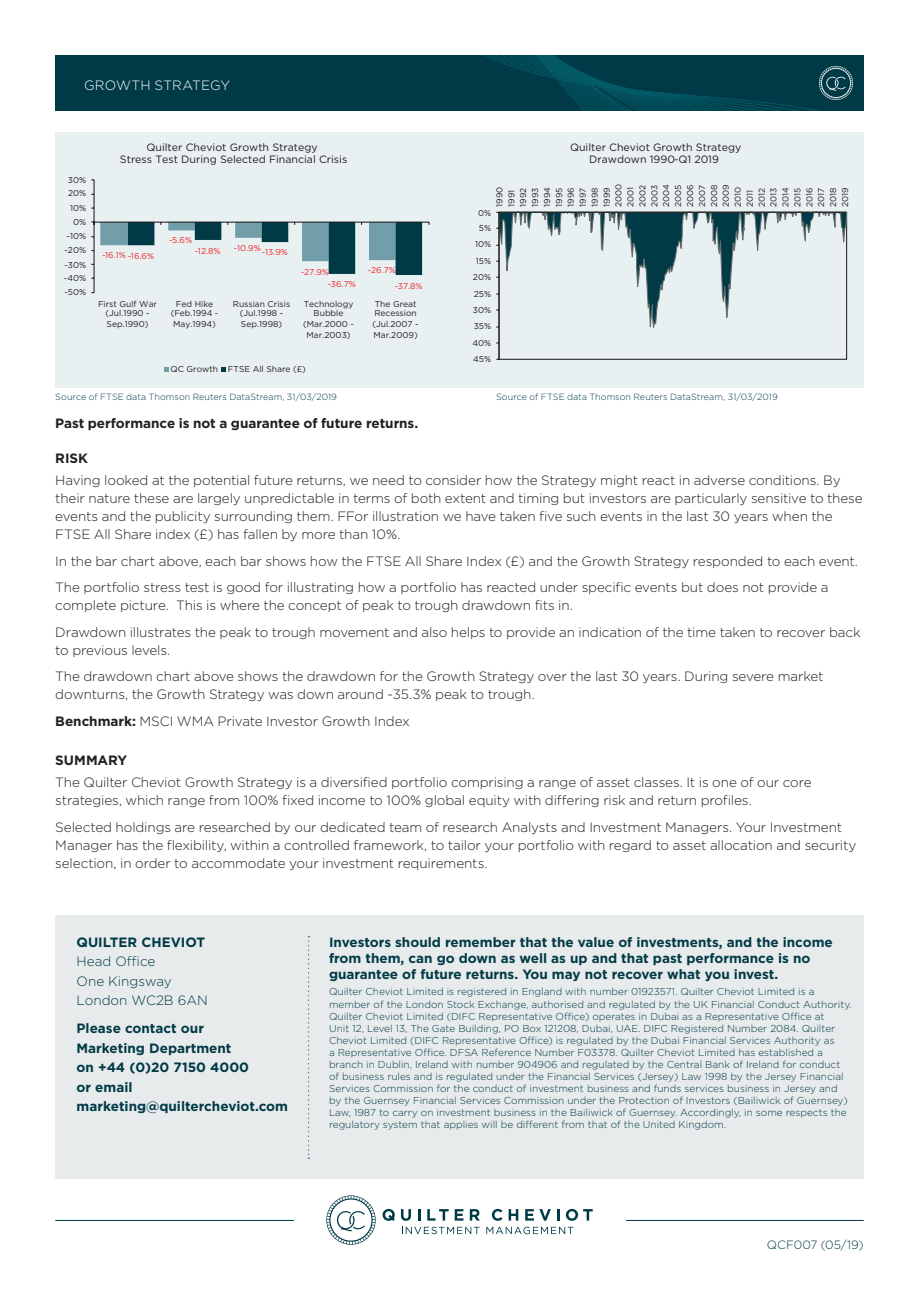
<style>
.page{position:relative;width:919px;height:1289px;background:#fff}
.page>*{position:absolute;margin:0;border:0;box-sizing:border-box;transform-origin:0 0}
.t1{font:300 13.5px/18px "Gotham";letter-spacing:-.01em;color:#231f20}
.t2{font:700 13.5px/19.5px "Gotham";color:#003a47}
.t3{font:700 13.5px "Gotham";letter-spacing:-.005em;color:#231f20}
.t4{font:300 13.5px/19.5px "Gotham";color:#003a47}
.t5{font:300 13.5px "Gotham HTF";letter-spacing:.01em;color:#fff}
.t6{font:300 12px "Gotham HTF";letter-spacing:.005em;color:#003a47}
.t7{font:10.65px/12.8px "Gotham";color:#231f20;text-align:center}
.t8{font:300 10.05px/12px "Gotham";color:#003a47}
.t9{font:300 9px "Gotham";letter-spacing:.005em;color:#003a47}
.t10{font:8.55px/11.9px "Gotham";color:#231f20;text-align:center}
.t11{font:8.55px "Gotham";color:#ec2a2d}
.s1{font-weight:700}
</style>
<div class="page">
<hr style="left:55px;top:1219px;width:808px;height:1px;background:#003a47">
<div style="left:294px;top:1195px;width:331px;height:49px;background:#fff"></div>
<svg style="left:382px;top:1208px;width:13px;height:12px"></svg>
<svg style="left:401px;top:1209px;width:10px;height:11px"></svg>
<svg style="left:418px;top:1209px;width:2px;height:11px"></svg>
<svg style="left:427px;top:1209px;width:21px;height:11px"></svg>
<svg style="left:454px;top:1209px;width:9px;height:11px"></svg>
<svg style="left:470px;top:1209px;width:9px;height:11px"></svg>
<svg style="left:492px;top:1208px;width:10px;height:12px"></svg>
<svg style="left:508px;top:1209px;width:10px;height:11px"></svg>
<svg style="left:525px;top:1209px;width:26px;height:11px"></svg>
<svg style="left:557px;top:1209px;width:2px;height:11px"></svg>
<svg style="left:566px;top:1208px;width:26px;height:12px"></svg>
<svg style="left:402px;top:1226px;width:77px;height:8px"></svg>
<svg style="left:486px;top:1226px;width:87px;height:8px"></svg>
<svg style="left:326px;top:1195px;width:50px;height:49px"></svg>
<svg style="left:55px;top:55px;width:808px;height:56px;background:#013d4a"></svg>
<div style="left:55px;top:132px;width:808px;height:255px;background:#e9f0f2"></div>
<hr style="left:93px;top:180px;width:2px;height:113px;background:#231f20">
<hr style="left:94px;top:222px;width:335px;height:1px;background:#231f20">
<svg style="left:91px;top:221px;width:331px;height:58px"></svg>
<svg style="left:164px;top:367px;width:5px;height:4px"></svg>
<svg style="left:221px;top:367px;width:5px;height:4px"></svg>
<hr style="left:498px;top:212px;width:1px;height:147px;background:#231f20">
<svg style="left:496px;top:211px;width:350px;height:132px"></svg>
<hr style="left:499px;top:212px;width:347px;height:1px;background:#231f20">
<div style="left:55px;top:914px;width:808px;height:264px;background:#e8ebec"></div>
<svg style="left:308px;top:936px;width:1px;height:222px"></svg>
<p class="t5" style="left:84px;top:79px;width:148px">GROWTH STRATEGY</p>
<p class="t10" style="left:68px;top:174px;width:20px">30%</p>
<p class="t10" style="left:68px;top:188px;width:20px">20%</p>
<p class="t10" style="left:70px;top:203px;width:18px">10%</p>
<p class="t10" style="left:73px;top:216px;width:15px">0%</p>
<p class="t10" style="left:67px;top:230px;width:21px">-10%</p>
<p class="t10" style="left:64px;top:244px;width:23px">-20%</p>
<p class="t10" style="left:64px;top:259px;width:23px">-30%</p>
<p class="t10" style="left:64px;top:273px;width:24px">-40%</p>
<p class="t10" style="left:64px;top:287px;width:23px">-50%</p>
<p class="t7" style="left:120px;top:141px;width:229px">Quilter Cheviot Growth Strategy<br>Stress Test During Selected Financial Crisis</p>
<p class="t11" style="left:102px;top:251px;width:25px">-16.1%</p>
<p class="t11" style="left:128px;top:252px;width:28px">-16.6%</p>
<p class="t11" style="left:169px;top:236px;width:25px">-5.6%</p>
<p class="t11" style="left:234px;top:244px;width:28px">-10.9%</p>
<p class="t11" style="left:195px;top:247px;width:27px">-12.8%</p>
<p class="t11" style="left:262px;top:248px;width:28px">-13.9%</p>
<p class="t11" style="left:301px;top:268px;width:29px">-27.9%</p>
<p class="t11" style="left:368px;top:266px;width:29px">-26.7%</p>
<p class="t11" style="left:328px;top:280px;width:30px">-36.7%</p>
<p class="t11" style="left:395px;top:282px;width:29px">-37.8%</p>
<p class="t10" style="left:98px;top:299px;width:60px;line-height:9.6px">First Gulf War (Jul.1990 -</p>
<p class="t10" style="left:107px;top:318px;width:43px">Sep.1990)</p>
<p class="t10" style="left:171px;top:299px;width:49px;line-height:9.6px">Fed Hike (Feb.1994 -</p>
<p class="t10" style="left:173px;top:318px;width:44px">May.1994)</p>
<p class="t10" style="left:233px;top:299px;width:59px;line-height:9.6px">Russian Crisis (Jul.1998 -</p>
<p class="t10" style="left:241px;top:318px;width:43px">Sep.1998)</p>
<p class="t10" style="left:304px;top:299px;width:51px;line-height:9.6px">Technology<br>Bubble</p>
<p class="t10" style="left:303px;top:319px;width:52px;line-height:10.6px">(Mar.2000 -<br>Mar.2003)</p>
<p class="t10" style="left:374px;top:299px;width:44px;line-height:9.6px;text-align:left">The Great<br>Recession</p>
<p class="t10" style="left:372px;top:319px;width:48px;line-height:10.6px;text-align:left">(Jul.2007 -<br>Mar.2009)</p>
<p class="t10" style="left:170px;top:363px;width:137px">QC Growth FTSE All Share (£)</p>
<p class="t7" style="left:570px;top:141px;width:173px">Quilter Cheviot Growth Strategy<br>Drawdown 1990-Q1 2019</p>
<p class="t10" style="left:494px;top:207px;width:25px;text-align:left;rotate:-90deg">1990<br>1991<br>1992<br>1993<br>1994<br>1995<br>1996<br>1997<br>1998<br>1999<br>2000<br>2001<br>2002<br>2003<br>2004<br>2005<br>2006<br>2007<br>2008<br>2009<br>2010<br>2011<br>2012<br>2013<br>2014<br>2015<br>2016<br>2017<br>2018<br>2019</p>
<p class="t10" style="left:475px;top:205px;width:18px;line-height:15.9px">0%<br>5%<br>10%</p>
<p class="t10" style="left:473px;top:254px;width:20px;line-height:15.9px">15%<br>20%</p>
<p class="t10" style="left:473px;top:287px;width:20px;line-height:15.9px;text-align:justify">25% 30% 35%</p>
<p class="t10" style="left:472px;top:335px;width:20px;line-height:15.9px;text-align:left">40%<br>45%</p>
<p class="t9" style="left:55px;top:392px;width:283px">Source of FTSE data Thomson Reuters DataStream, 31/03/2019</p>
<p class="t9" style="left:496px;top:392px;width:283px">Source of FTSE data Thomson Reuters DataStream, 31/03/2019</p>
<p class="t3" style="left:55px;top:417px;width:364px">Past performance is not a guarantee of future returns.</p>
<p class="t3" style="left:55px;top:452px;width:34px">RISK</p>
<p class="t1" style="left:55px;top:472px;width:808px">Having looked at the potential future returns, we need to consider how the Strategy might react in adverse conditions. By their nature these are largely unpredictable in terms of both extent and timing but investors are particularly sensitive to these events and the publicity surrounding them. FFor illustration we have taken five such events in the last 30 years when the FTSE All Share index (£) has fallen by more than 10%.</p>
<p class="t1" style="left:55px;top:548px;width:804px;line-height:26.5px">In the bar chart above, each bar shows how the FTSE All Share Index (£) and the Growth Strategy responded to each event.<br>The portfolio stress test is good for illustrating how a portfolio has reacted under specific events but does not provide a</p>
<p class="t1" style="left:55px;top:592px;width:806px;line-height:26.5px">complete picture. This is where the concept of peak to trough drawdown fits in.<br>Drawdown illustrates the peak to trough movement and also helps to provide an indication of the time taken to recover back</p>
<p class="t1" style="left:55px;top:637px;width:769px;line-height:26.5px">to previous levels.<br>The drawdown chart above shows the drawdown for the Growth Strategy over the last 30 years. During severe market</p>
<p class="t1" style="left:55px;top:681px;width:481px;line-height:26.5px">downturns, the Growth Strategy was down around -35.3% peak to trough.<br><span class="s1">Benchmark:</span> MSCI WMA Private Investor Growth Index</p>
<p class="t3" style="left:55px;top:754px;width:73px">SUMMARY</p>
<p class="t1" style="left:55px;top:774px;width:757px">The Quilter Cheviot Growth Strategy is a diversified portfolio comprising a range of asset classes. It is one of our core strategies, which range from 100% fixed income to 100% global equity with differing risk and return profiles.</p>
<p class="t1" style="left:55px;top:818px;width:802px">Selected holdings are researched by our dedicated team of research Analysts and Investment Managers. Your Investment<br>Manager has the flexibility, within a controlled framework, to tailor your portfolio with regard to asset allocation and security selection, in order to accommodate your investment requirements.</p>
<p class="t2" style="left:77px;top:932px;width:130px">QUILTER CHEVIOT</p>
<p class="t4" style="left:77px;top:952px;width:133px">Head Office<br>One Kingsway<br>London WC2B 6AN</p>
<p class="t2" style="left:77px;top:1019px;width:213px">Please contact our<br>Marketing Department<br>on +44 (0)20 7150 4000<br>or email marketing@quiltercheviot.com</p>
<p class="t2" style="left:329px;top:934px;width:505px;line-height:16.2px">Investors should remember that the value of investments, and the income from them, can go down as well as up and that past performance is no guarantee of future returns. You may not recover what you invest.</p>
<p class="t8" style="left:329px;top:986px;width:524px">Quilter Cheviot Limited is registered in England with number 01923571. Quilter Cheviot Limited is a member of the London Stock Exchange, authorised and regulated by the UK Financial Conduct Authority.<br>Quilter Cheviot Limited (DIFC Representative Office) operates in Dubai as a Representative Office at<br>Unit 12, Level 13, The Gate Building, PO Box 121208, Dubai, UAE. DIFC Registered Number 2084. Quilter Cheviot Limited (DIFC Representative Office) is regulated by the Dubai Financial Services Authority as<br>a Representative Office. DFSA Reference Number F03378. Quilter Cheviot Limited has established a branch in Dublin, Ireland with number 904906 and regulated by the Central Bank of Ireland for conduct of business rules and is regulated under the Financial Services (Jersey) Law 1998 by the Jersey Financial Services Commission for the conduct of investment business and funds services business in Jersey and by the Guernsey Financial Services Commission under the Protection of Investors (Bailiwick of Guernsey)<br>Law, 1987 to carry on investment business in the Bailiwick of Guernsey. Accordingly, in some respects the regulatory system that applies will be different from that of the United Kingdom.</p>
<p class="t6" style="left:766px;top:1239px;width:98px">QCF007 (05/19)</p>
</div>
